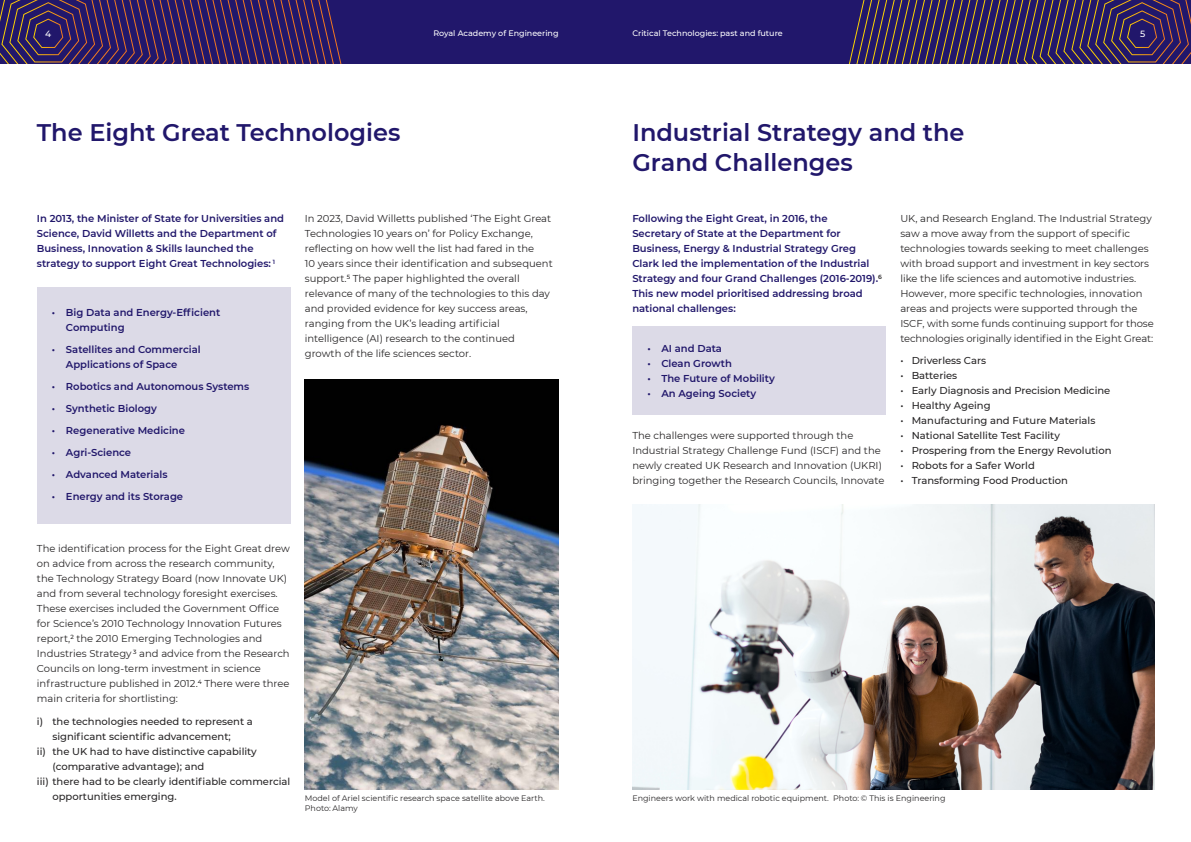
<style>
.page{position:relative;width:1191px;height:842px;background:#fff}
.page>*{position:absolute;margin:0;border:0;box-sizing:border-box;transform-origin:0 0}
.t1{font:600 24px/30px "Montserrat";color:#21176b}
.t2{font:10px/15px "Montserrat";color:#272526}
.t3{font:600 10px/15px "Montserrat";color:#21176b}
.t4{font:500 10px/15px "Montserrat";color:#272526}
.t5{font:500 9px "Montserrat";color:#fff}
.t6{font:8px/10px "Montserrat";color:#272526}
.t7{font:500 8px "Montserrat";color:#fff}
</style>
<div class="page">
<div style="left:0;top:0;width:603px;height:63px;background:#21176b"></div>
<svg style="left:0;top:0;width:342px;height:63px"></svg>
<div style="left:595px;top:0;width:596px;height:63px;background:#21176b"></div>
<svg style="left:849px;top:0;width:342px;height:63px"></svg>
<div style="left:37px;top:287px;width:254px;height:237px;background:#dcdae7"></div>
<img style="left:305px;top:379px;width:253px;height:411px">
<div style="left:632px;top:327px;width:254px;height:88px;background:#dcdae7"></div>
<img style="left:632px;top:505px;width:522px;height:285px">
<p class="t5" style="left:45px;top:28px;width:8px">4</p>
<p class="t7" style="left:433px;top:29px;width:127px">Royal Academy of Engineering</p>
<p class="t7" style="left:632px;top:29px;width:152px">Critical Technologies: past and future</p>
<p class="t5" style="left:1140px;top:28px;width:7px">5</p>
<h3 class="t1" style="left:37px;top:117px;width:365px">The Eight Great Technologies</h3>
<p class="t3" style="left:37px;top:211px;width:249px">In 2013, the Minister of State for Universities and Science, David Willetts and the Department of Business, Innovation &amp; Skills launched the strategy to support Eight Great Technologies: <sup>1</sup></p>
<p class="t3" style="left:66px;top:305px;width:156px;text-indent:-14px">• Big Data and Energy-Efficient<br>Computing</p>
<p class="t3" style="left:66px;top:342px;width:136px;text-indent:-14px">• Satellites and Commercial<br>Applications of Space</p>
<p class="t3" style="left:52px;top:379px;width:199px">• Robotics and Autonomous Systems</p>
<p class="t3" style="left:52px;top:401px;width:106px">• Synthetic Biology</p>
<p class="t3" style="left:52px;top:423px;width:135px">• Regenerative Medicine</p>
<p class="t3" style="left:52px;top:445px;width:81px">• Agri-Science</p>
<p class="t3" style="left:52px;top:467px;width:117px">• Advanced Materials</p>
<p class="t3" style="left:52px;top:489px;width:133px">• Energy and its Storage</p>
<p class="t2" style="left:305px;top:211px;width:249px">In 2023, David Willetts published ‘The Eight Great Technologies 10 years on’ for Policy Exchange, reflecting on how well the list had fared in the<br>10 years since their identification and subsequent support.<sup>5</sup> The paper highlighted the overall relevance of many of the technologies to this day and provided evidence for key success areas, ranging from the UK’s leading artificial intelligence (AI) research to the continued growth of the life sciences sector.</p>
<h3 class="t1" style="left:632px;top:117px;width:334px">Industrial Strategy and the<br>Grand Challenges</h3>
<p class="t3" style="left:632px;top:211px;width:251px">Following the Eight Great, in 2016, the<br>Secretary of State at the Department for Business, Energy &amp; Industrial Strategy Greg Clark led the implementation of the Industrial Strategy and four Grand Challenges (2016-2019).<sup>6<br></sup>This new model prioritised addressing broad national challenges:</p>
<p class="t3" style="left:647px;top:341px;width:76px">• AI and Data</p>
<p class="t3" style="left:647px;top:356px;width:86px">• Clean Growth</p>
<p class="t3" style="left:647px;top:371px;width:129px">• The Future of Mobility</p>
<p class="t3" style="left:647px;top:386px;width:110px">• An Ageing Society</p>
<p class="t2" style="left:632px;top:428px;width:253px">The challenges were supported through the Industrial Strategy Challenge Fund (ISCF) and the newly created UK Research and Innovation (UKRI) bringing together the Research Councils, Innovate</p>
<p class="t2" style="left:900px;top:211px;width:255px">UK, and Research England. The Industrial Strategy saw a move away from the support of specific technologies towards seeking to meet challenges with broad support and investment in key sectors like the life sciences and automotive industries.<br>However, more specific technologies, innovation areas and projects were supported through the ISCF, with some funds continuing support for those technologies originally identified in the Eight Great:</p>
<p class="t4" style="left:900px;top:353px;width:87px">• Driverless Cars</p>
<p class="t4" style="left:900px;top:368px;width:58px">• Batteries</p>
<p class="t4" style="left:900px;top:383px;width:212px">• Early Diagnosis and Precision Medicine</p>
<p class="t4" style="left:900px;top:398px;width:92px">• Healthy Ageing</p>
<p class="t4" style="left:900px;top:413px;width:197px">• Manufacturing and Future Materials</p>
<p class="t4" style="left:900px;top:428px;width:161px">• National Satellite Test Facility</p>
<p class="t4" style="left:900px;top:443px;width:213px">• Prospering from the Energy Revolution</p>
<p class="t4" style="left:900px;top:458px;width:136px">• Robots for a Safer World</p>
<p class="t4" style="left:900px;top:473px;width:169px">• Transforming Food Production</p>
<p class="t2" style="left:37px;top:541px;width:254px">The identification process for the Eight Great drew on advice from across the research community, the Technology Strategy Board (now Innovate UK) and from several technology foresight exercises.<br>These exercises included the Government Office for Science’s 2010 Technology Innovation Futures report,<sup>2</sup> the 2010 Emerging Technologies and Industries Strategy <sup>3</sup> and advice from the Research Councils on long-term investment in science infrastructure published in 2012.<sup>4</sup> There were three main criteria for shortlisting:</p>
<p class="t4" style="left:52px;top:713px;width:202px;text-indent:-15px">i) the technologies needed to represent a significant scientific advancement;</p>
<p class="t4" style="left:52px;top:743px;width:206px;text-indent:-15px">ii) the UK had to have distinctive capability (comparative advantage); and</p>
<p class="t4" style="left:52px;top:773px;width:239px;text-indent:-15px">iii) there had to be clearly identifiable commercial opportunities emerging.</p>
<p class="t6" style="left:305px;top:793px;width:242px">Model of Ariel scientific research space satellite above Earth.<br>Photo: Alamy</p>
<p class="t6" style="left:632px;top:793px;width:315px">Engineers work with medical robotic equipment. Photo: © This is Engineering</p>
</div>
